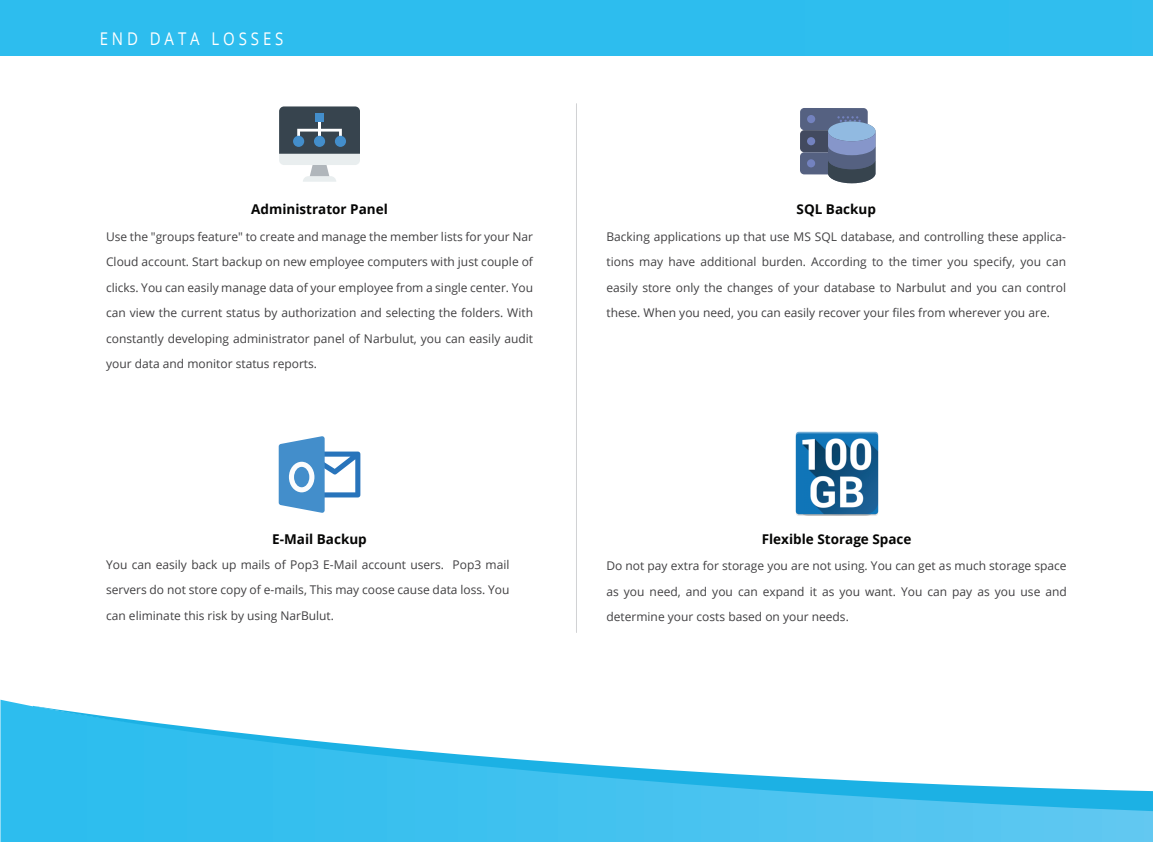
<style>
.page{position:relative;width:1153px;height:842px;background:#fff}
.page>*{position:absolute;margin:0;border:0;box-sizing:border-box;transform-origin:0 0}
.t1{font:17.55px "Open Sans";letter-spacing:.26em;color:#fff;scale:.85 1}
.t2{font:700 13.5px "Open Sans";color:#050504}
.t3{font:12px/25.5px "Open Sans";color:#414042;text-align:justify}
</style>
<div class="page">
<div style="left:800px;top:108px;width:67px;height:22px;background:#556181;border-radius:4px"></div>
<svg style="left:800px;top:116px;width:76px;height:67px"></svg>
<svg style="left:279px;top:436px;width:81px;height:77px"></svg>
<img style="left:795px;top:431px;width:84px;height:84px">
<svg style="left:279px;top:106px;width:81px;height:76px"></svg>
<div style="left:293px;top:136px;width:11px;height:11px;background:#438ecb;border-radius:50%"></div>
<div style="left:314px;top:136px;width:11px;height:11px;background:#438ecb;border-radius:50%"></div>
<div style="left:335px;top:136px;width:11px;height:11px;background:#438ecb;border-radius:50%"></div>
<hr style="left:576px;top:103px;width:1px;height:530px;background:#d1d2d4">
<div style="left:0;top:0;width:1152px;height:56px;background:#2dbdee"></div>
<div style="left:0;top:700px;width:34px;height:142px;background:#2dbdee"></div>
<svg style="left:33px;top:706px;width:1119px;height:136px"></svg>
<h1 class="t1" style="left:100px;top:26px;width:218px">END DATA LOSSES</h1>
<p class="t2" style="left:251px;top:199px;width:138px">Administrator Panel</p>
<p class="t2" style="left:796px;top:199px;width:81px">SQL Backup</p>
<p class="t3" style="left:106px;top:223px;width:428px">Use the "groups feature" to create and manage the member lists for your Nar Cloud account. Start backup on new employee computers with just couple of clicks. You can easily manage data of your employee from a single center. You can view the current status by authorization and selecting the folders. With constantly developing administrator panel of Narbulut, you can easily audit your data and monitor status reports.</p>
<p class="t3" style="left:606px;top:223px;width:461px">Backing applications up that use MS SQL database, and controlling these applica&shy;tions may have additional burden. According to the timer you specify, you can easily store only the changes of your database to Narbulut and you can control these. When you need, you can easily recover your files from wherever you are.</p>
<p class="t2" style="left:272px;top:529px;width:96px">E-Mail Backup</p>
<p class="t2" style="left:761px;top:529px;width:151px">Flexible Storage Space</p>
<p class="t3" style="left:106px;top:551px;width:405px">You can easily back up mails of Pop3 E-Mail account users. Pop3 mail servers do not store copy of e-mails, This may coose cause data loss. You can eliminate this risk by using NarBulut.</p>
<p class="t3" style="left:606px;top:553px;width:462px">Do not pay extra for storage you are not using. You can get as much storage space as you need, and you can expand it as you want. You can pay as you use and determine your costs based on your needs.</p>
</div>
